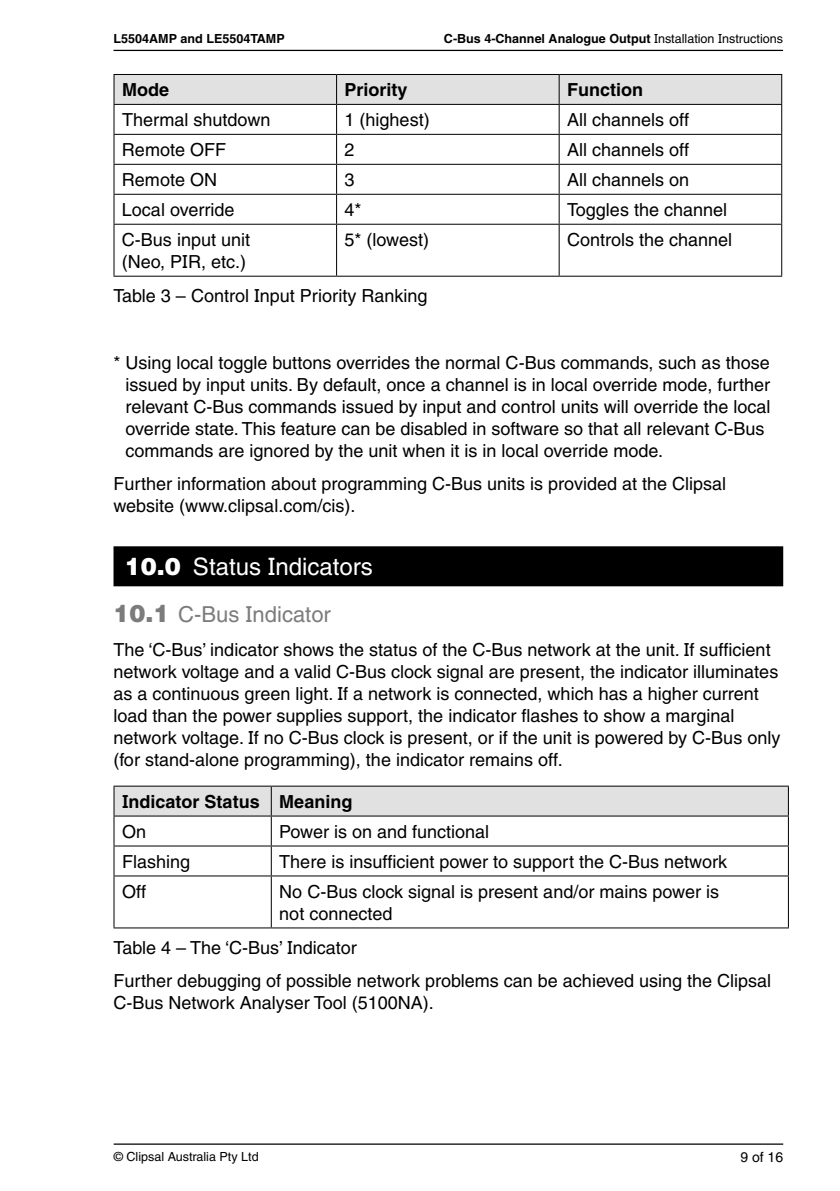
<style>
.page{position:relative;width:840px;height:1191px;background:#fff}
.page>*{position:absolute;margin:0;border:0;box-sizing:border-box;transform-origin:0 0}
.t1{font:500 24px "Helveticasi";color:#fff}
.t2{font:500 22px "Helveticasi";color:#7c7c7c}
.t3{font:500 18px/22px "Helveticasi";color:#000}
.t4{font:700 18px "Helveticasi";color:#000}
.t5{font:500 14px "Helveticasi";color:#000}
.t6{font:700 12.6px "Helveticasi";color:#000}
.t7{font:500 12.6px "Helveticasi";color:#000}
.s1{font-weight:500}
.s2{font-family:"Helvetica Bsi";font-weight:400}
.s3{font-family:"Helvetica Bsi";font-weight:400;font-size:24px}
</style>
<div class="page">
<hr style="left:114px;top:1143px;width:668px;height:1px;background:#000">
<hr style="left:113px;top:50px;width:669px;height:1px;background:#000">
<div style="left:113px;top:546px;width:669px;height:40px;background:#000"></div>
<hr style="left:113px;top:224px;width:223px;height:1px;background:#000">
<hr style="left:336px;top:224px;width:223px;height:1px;background:#000">
<hr style="left:336px;top:225px;width:1px;height:51px;background:#000">
<hr style="left:559px;top:224px;width:222px;height:1px;background:#000">
<hr style="left:558px;top:225px;width:1px;height:51px;background:#000">
<svg style="left:113px;top:74px;width:668px;height:150px"></svg>
<hr style="left:113px;top:225px;width:1px;height:51px;background:#000">
<hr style="left:780px;top:225px;width:1px;height:51px;background:#000">
<hr style="left:113px;top:276px;width:223px;height:1px;background:#000">
<hr style="left:336px;top:276px;width:223px;height:1px;background:#000">
<hr style="left:559px;top:276px;width:222px;height:1px;background:#000">
<hr style="left:113px;top:875px;width:158px;height:1px;background:#000">
<hr style="left:271px;top:875px;width:517px;height:1px;background:#000">
<hr style="left:270px;top:876px;width:1px;height:51px;background:#000">
<hr style="left:787px;top:876px;width:1px;height:51px;background:#000">
<hr style="left:113px;top:927px;width:158px;height:1px;background:#000">
<hr style="left:271px;top:927px;width:517px;height:1px;background:#000">
<hr style="left:113px;top:785px;width:158px;height:1px;background:#000">
<hr style="left:271px;top:785px;width:517px;height:1px;background:#000">
<svg style="left:113px;top:786px;width:675px;height:89px"></svg>
<hr style="left:113px;top:876px;width:1px;height:51px;background:#000">
<p class="t6" style="left:113px;top:31px;width:173px">L5504AMP and LE5504TAMP</p>
<p class="t6" style="left:443px;top:31px;width:340px">C-Bus 4-Channel Analogue Output <span class="s1">Installation Instructions</span></p>
<p class="t4" style="left:122px;top:79px;width:48px">Mode</p>
<p class="t4" style="left:344px;top:79px;width:65px">Priority</p>
<p class="t4" style="left:567px;top:79px;width:77px">Function</p>
<p class="t3" style="left:122px;top:109px;width:150px">Thermal shutdown</p>
<p class="t3" style="left:344px;top:109px;width:87px">1 (highest)</p>
<p class="t3" style="left:567px;top:109px;width:124px">All channels off</p>
<p class="t3" style="left:122px;top:139px;width:106px">Remote OFF</p>
<p class="t3" style="left:344px;top:139px;width:12px">2</p>
<p class="t3" style="left:566px;top:139px;width:124px">All channels off</p>
<p class="t3" style="left:122px;top:169px;width:97px">Remote ON</p>
<p class="t3" style="left:344px;top:169px;width:12px">3</p>
<p class="t3" style="left:566px;top:169px;width:124px">All channels on</p>
<p class="t3" style="left:122px;top:199px;width:114px">Local override</p>
<p class="t3" style="left:344px;top:199px;width:19px">4*</p>
<p class="t3" style="left:566px;top:199px;width:161px">Toggles the channel</p>
<p class="t3" style="left:122px;top:229px;width:130px">C-Bus input unit (Neo, PIR, etc.)</p>
<p class="t3" style="left:344px;top:229px;width:86px">5* (lowest)</p>
<p class="t3" style="left:566px;top:229px;width:167px">Controls the channel</p>
<p class="t3" style="left:113px;top:285px;width:315px">Table 3 – Control Input Priority Ranking</p>
<p class="t3" style="left:125px;top:351px;width:646px;text-indent:-12px">* Using local toggle buttons overrides the normal C-Bus commands, such as those issued by input units. By default, once a channel is in local override mode, further relevant C-Bus commands issued by input and control units will override the local override state. This feature can be disabled in software so that all relevant C-Bus commands are ignored by the unit when it is in local override mode.</p>
<p class="t3" style="left:113px;top:473px;width:614px">Further information about programming C-Bus units is provided at the Clipsal website (www.clipsal.com/cis).</p>
<h1 class="t1" style="left:125px;top:552px;width:249px"><span class="s2">10.0</span> Status Indicators</h1>
<p class="t2" style="left:113px;top:602px;width:219px"><span class="s3">10.1</span> C-Bus Indicator</p>
<p class="t3" style="left:113px;top:639px;width:668px">The ‘C-Bus’ indicator shows the status of the C-Bus network at the unit. If sufficient network voltage and a valid C-Bus clock signal are present, the indicator illuminates as a continuous green light. If a network is connected, which has a higher current load than the power supplies support, the indicator flashes to show a marginal network voltage. If no C-Bus clock is present, or if the unit is powered by C-Bus only (for stand -alone programming), the indicator remains off.</p>
<p class="t4" style="left:122px;top:790px;width:232px">Indicator Status Meaning</p>
<p class="t3" style="left:122px;top:820px;width:26px">On</p>
<p class="t3" style="left:279px;top:820px;width:211px">Power is on and functional</p>
<p class="t3" style="left:122px;top:850px;width:70px">Flashing</p>
<p class="t3" style="left:279px;top:850px;width:449px">There is insufficient power to support the C-Bus network</p>
<p class="t3" style="left:122px;top:880px;width:26px">Off</p>
<p class="t3" style="left:279px;top:880px;width:441px">No C-Bus clock signal is present and/or mains power is not connected</p>
<p class="t3" style="left:113px;top:930px;width:659px;line-height:33.4px">Table 4 – The ‘C-Bus’ Indicator<br>Further debugging of possible network problems can be achieved using the Clipsal</p>
<p class="t3" style="left:113px;top:991px;width:322px">C-Bus Network Analyser Tool (5100NA).</p>
<p class="t7" style="left:114px;top:1149px;width:146px">© Clipsal Australia Pty Ltd</p>
<p class="t5" style="left:740px;top:1148px;width:44px">9 of 16</p>
</div>
